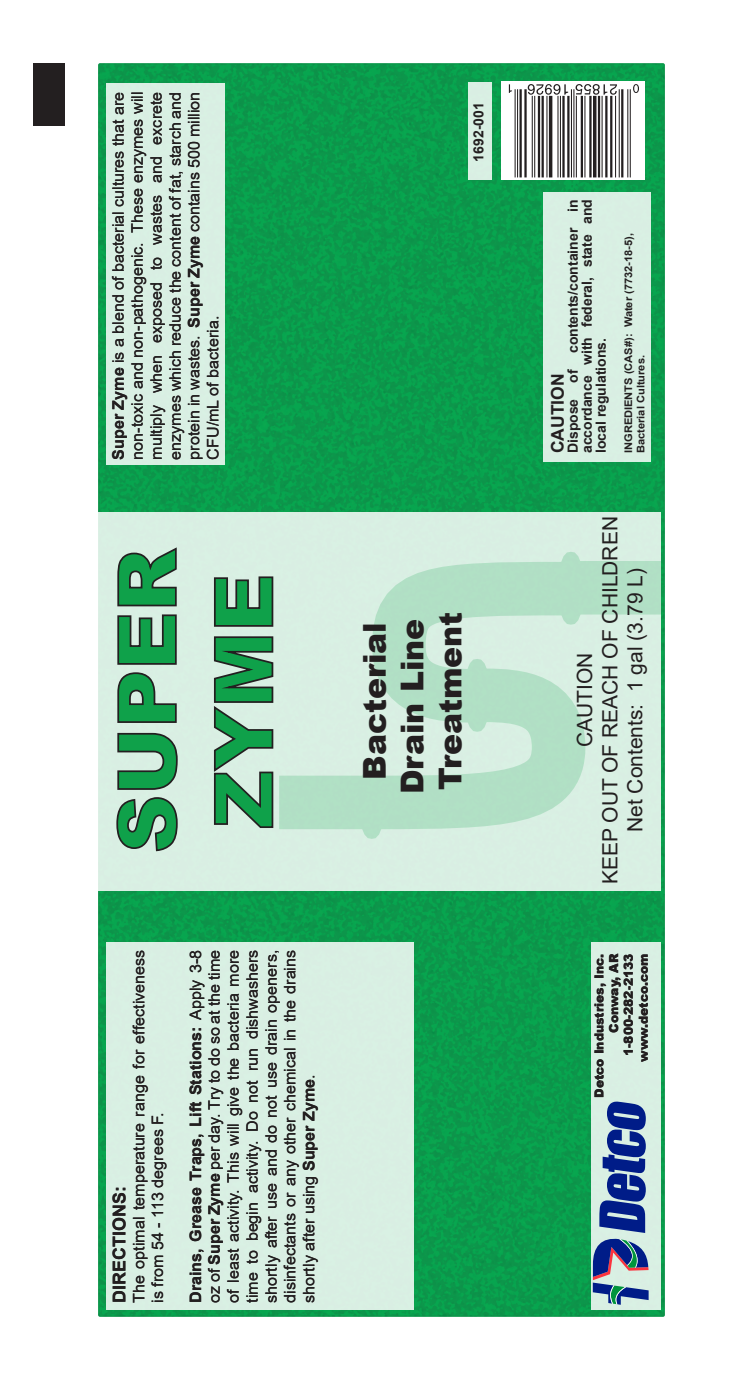
<style>
.page{position:relative;width:756px;height:1386px;background:#fff}
.page>*{position:absolute;margin:0;border:0;box-sizing:border-box;transform-origin:0 0}
.t1{font:900 80.5px/96.6px "Arial";color:#0fa14a;text-align:center}
.t2{font:900 31.5px/37.8px "Arial";color:#231f20;text-align:center}
.t3{font:21px/25.2px "Arial";color:#231f20;text-align:center}
.t4{font:700 17.5px "Arial";color:#231f20}
.t5{font:15.75px/18.9px "Arial";color:#231f20;text-align:justify}
.t6{font:700 14px/14px "Arial";color:#231f20;text-align:justify}
.t7{font:900 12.25px/14.7px "Arial";color:#231f20;text-align:right}
.t8{font:700 10.5px/12.2px "Arial";color:#231f20;scale:1.06 1}
.s1{font-weight:700}
</style>
<div class="page">
<img style="left:98px;top:63px;width:567px;height:1254px">
<svg style="left:501px;top:81px;width:144px;height:99px"></svg>
<div style="left:591px;top:942px;width:70px;height:368px;background:#d9efe3"></div>
<div style="left:544px;top:192px;width:107px;height:269px;background:#d9efe3"></div>
<div style="left:94px;top:512px;width:567px;height:378px;background:#d9efe3"></div>
<svg style="left:279px;top:552px;width:385px;height:287px"></svg>
<div style="left:106px;top:84px;width:119px;height:381px;background:#d9efe3"></div>
<div style="left:106px;top:942px;width:308px;height:368px;background:#d9efe3"></div>
<svg style="left:116px;top:732px;width:62px;height:120px"></svg>
<svg style="left:117px;top:614px;width:60px;height:109px"></svg>
<svg style="left:117px;top:547px;width:60px;height:60px"></svg>
<svg style="left:214px;top:636px;width:60px;height:192px"></svg>
<svg style="left:214px;top:576px;width:60px;height:51px"></svg>
<div style="left:33px;top:63px;width:32px;height:63px;background:#231f20"></div>
<svg style="left:593px;top:1102px;width:56px;height:203px"></svg>
<div style="left:468px;top:82px;width:24px;height:97px;background:#d9efe3"></div>
<hr style="left:627px;top:89px;width:1px;height:88px;background:#231f20">
<hr style="left:630px;top:89px;width:1px;height:88px;background:#231f20">
<hr style="left:621px;top:89px;width:2px;height:88px;background:#231f20">
<hr style="left:615px;top:96px;width:1px;height:81px;background:#231f20">
<hr style="left:619px;top:89px;width:1px;height:88px;background:#231f20">
<hr style="left:605px;top:96px;width:3px;height:81px;background:#231f20">
<hr style="left:610px;top:96px;width:2px;height:81px;background:#231f20">
<hr style="left:602px;top:96px;width:1px;height:81px;background:#231f20">
<hr style="left:598px;top:96px;width:2px;height:81px;background:#231f20">
<hr style="left:593px;top:96px;width:3px;height:81px;background:#231f20">
<hr style="left:589px;top:96px;width:3px;height:81px;background:#231f20">
<hr style="left:584px;top:96px;width:1px;height:81px;background:#231f20">
<hr style="left:581px;top:96px;width:2px;height:81px;background:#231f20">
<hr style="left:571px;top:89px;width:1px;height:88px;background:#231f20">
<hr style="left:573px;top:89px;width:1px;height:88px;background:#231f20">
<hr style="left:576px;top:96px;width:1px;height:81px;background:#231f20">
<hr style="left:562px;top:96px;width:3px;height:81px;background:#231f20">
<hr style="left:567px;top:96px;width:3px;height:81px;background:#231f20">
<hr style="left:557px;top:96px;width:2px;height:81px;background:#231f20">
<hr style="left:560px;top:96px;width:1px;height:81px;background:#231f20">
<hr style="left:549px;top:96px;width:3px;height:81px;background:#231f20">
<hr style="left:546px;top:96px;width:1px;height:81px;background:#231f20">
<hr style="left:538px;top:96px;width:2px;height:81px;background:#231f20">
<hr style="left:542px;top:96px;width:2px;height:81px;background:#231f20">
<hr style="left:532px;top:96px;width:1px;height:81px;background:#231f20">
<hr style="left:534px;top:96px;width:1px;height:81px;background:#231f20">
<hr style="left:519px;top:89px;width:3px;height:88px;background:#231f20">
<hr style="left:524px;top:89px;width:3px;height:88px;background:#231f20">
<hr style="left:515px;top:89px;width:1px;height:88px;background:#231f20">
<hr style="left:517px;top:89px;width:1px;height:88px;background:#231f20">
<svg style="left:633px;top:84px;width:6px;height:9px"></svg>
<svg style="left:576px;top:84px;width:41px;height:11px"></svg>
<svg style="left:528px;top:84px;width:40px;height:11px"></svg>
<svg style="left:509px;top:84px;width:3px;height:9px"></svg>
<p class="t5" style="left:109px;top:460px;width:369px;rotate:-90deg"><span class="s1">Super Zyme</span> is a blend of bacterial cultures that are non-toxic and non-pathogenic. These enzymes will multiply when exposed to wastes and excrete enzymes which reduce the content of fat, starch and protein in wastes. <span class="s1">Super Zyme</span> contains 500 million CFU/mL of bacteria.</p>
<h1 class="t1" style="left:96px;top:853px;width:306px;rotate:-90deg">SUPER<br>ZYME</h1>
<p class="t5" style="left:129px;top:1303px;width:354px;rotate:-90deg">The optimal temperature range for effectiveness is from 54 - 113 degrees F.</p>
<p class="t5" style="left:186px;top:1303px;width:355px;rotate:-90deg"><span class="s1">Drains, Grease Traps, Lift Stations:</span> Apply 3-8 oz of <span class="s1">Super Zyme</span> per day. Try to do so at the time of least activity. This will give the bacteria more time to begin activity. Do not run dishwashers shortly after use and do not use drain openers, disinfectants or any other chemical in the drains shortly after using <span class="s1">Super Zyme</span>.</p>
<p class="t4" style="left:107px;top:1303px;width:118px;rotate:-90deg">DIRECTIONS:</p>
<p class="t6" style="left:472px;top:162px;width:61px;rotate:-90deg">1692-001</p>
<h2 class="t2" style="left:355px;top:794px;width:184px;rotate:-90deg">Bacterial<br>Drain Line<br>Treatment</h2>
<p class="t6" style="left:566px;top:453px;width:255px;rotate:-90deg">Dispose of contents/container in accordance with federal, state and local regulations.</p>
<p class="t4" style="left:545px;top:453px;width:81px;rotate:-90deg">CAUTION</p>
<p class="t8" style="left:622px;top:453px;width:209px;rotate:-90deg">INGREDIENTS (CAS#): Water (7732-18-5),<br>Bacterial Cultures.</p>
<h3 class="t3" style="left:572px;top:884px;width:369px;rotate:-90deg">CAUTION<br>KEEP OUT OF REACH OF CHILDREN<br>Net Contents: 1 gal (3.79 L)</h3>
<p class="t7" style="left:591px;top:1098px;width:146px;rotate:-90deg">Detco Industries, Inc.<br>Conway, AR<br>1-800-282-2133 www.detco.com</p>
</div>
